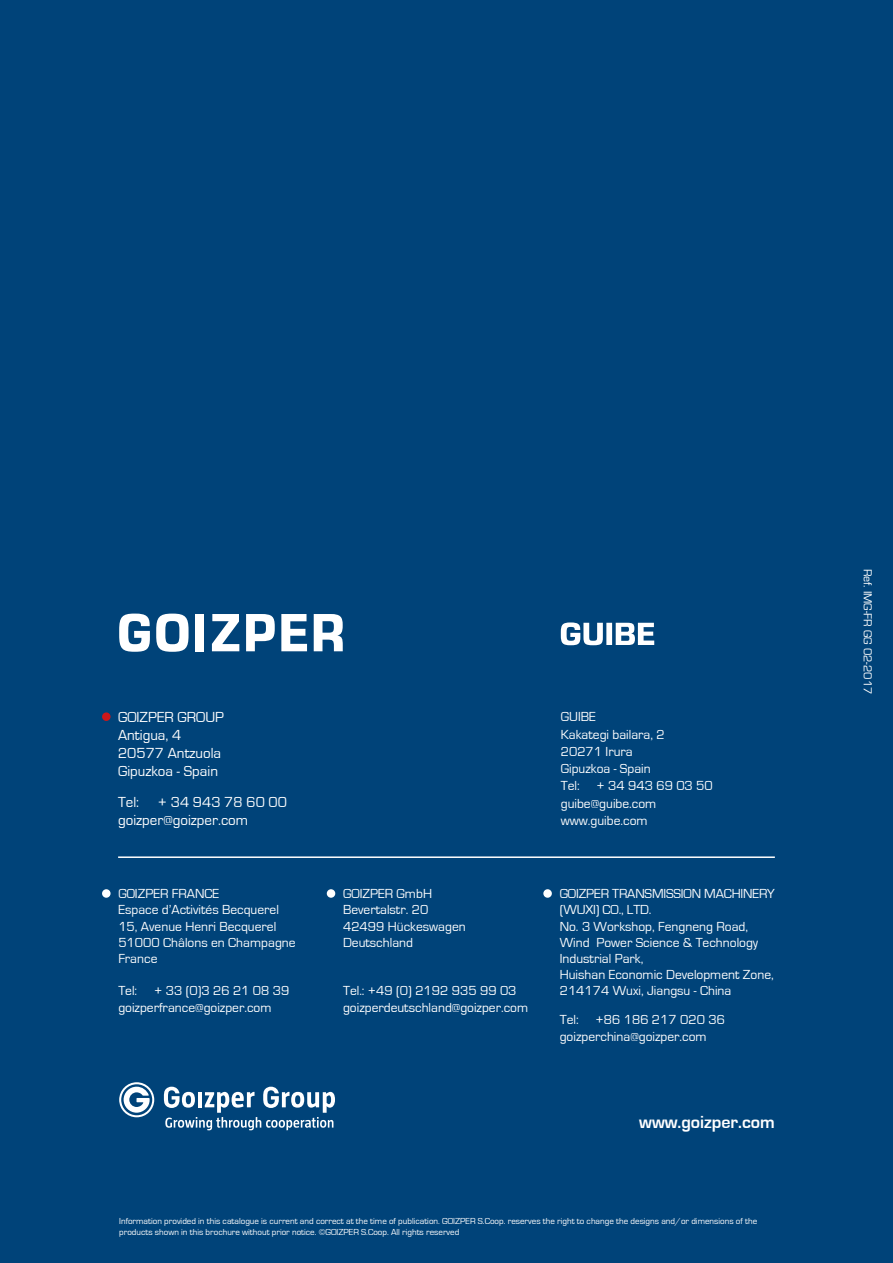
<style>
.page{position:relative;width:893px;height:1263px;background:#004379}
.page>*{position:absolute;margin:0;border:0;box-sizing:border-box;transform-origin:0 0}
.t1{font:700 18px "Eurostile";color:#fff}
.t2{font:15px/18px "Eurostile";color:#fff}
.t3{font:13.5px/16.2px "Eurostile";color:#fff}
.t4{font:12px "Eurostile";color:#fff}
.t5{font:9px "Eurostile";color:#fff}
</style>
<div class="page">
<svg style="left:119px;top:1082px;width:35px;height:35px"></svg>
<svg style="left:164px;top:1087px;width:171px;height:43px"></svg>
<hr style="left:118px;top:856px;width:657px;height:2px;background:#fff">
<div style="left:102px;top:712px;width:9px;height:9px;background:#cd171a;border-radius:50%"></div>
<div style="left:102px;top:889px;width:9px;height:9px;background:#fff;border-radius:50%"></div>
<div style="left:327px;top:889px;width:8px;height:9px;background:#fff;border-radius:50%"></div>
<div style="left:543px;top:889px;width:9px;height:9px;background:#fff;border-radius:50%"></div>
<svg style="left:119px;top:614px;width:31px;height:38px"></svg>
<svg style="left:156px;top:614px;width:33px;height:38px"></svg>
<div style="left:195px;top:614px;width:9px;height:37px;background:#fff"></div>
<svg style="left:212px;top:614px;width:27px;height:37px"></svg>
<svg style="left:246px;top:614px;width:29px;height:37px"></svg>
<svg style="left:281px;top:614px;width:26px;height:37px"></svg>
<svg style="left:314px;top:614px;width:29px;height:37px"></svg>
<svg style="left:561px;top:622px;width:93px;height:23px"></svg>
<p class="t2" style="left:118px;top:709px;width:105px;text-indent:59px">GROUP<br>Antigua, 4<br>20577 Antzuola<br>Gipuzkoa - Spain</p>
<p class="t2" style="left:118px;top:793px;width:22px">Tel:</p>
<p class="t2" style="left:118px;top:709px;width:18px">GOIZPER</p>
<p class="t2" style="left:118px;top:793px;width:170px;text-indent:40px">+ 34 943 78 60 00 goizper@goizper.com</p>
<p class="t3" style="left:118px;top:886px;width:179px;text-indent:54px">FRANCE<br>Espace d’Activités Becquerel<br>15, Avenue Henri Becquerel<br>51000 Châlons en Champagne<br>France</p>
<p class="t3" style="left:118px;top:983px;width:20px">Tel:</p>
<p class="t3" style="left:118px;top:886px;width:17px">GOIZPER</p>
<p class="t3" style="left:118px;top:983px;width:173px;text-indent:36px">+ 33 (0)3 26 21 08 39 goizperfrance@goizper.com</p>
<p class="t3" style="left:343px;top:886px;width:124px;text-indent:54px">GmbH<br>Bevertalstr. 20<br>42499 Hückeswagen<br>Deutschland</p>
<p class="t3" style="left:343px;top:983px;width:187px">Tel.: +49 (0) 2192 935 99 03 goizperdeutschland@goizper.com</p>
<p class="t3" style="left:343px;top:886px;width:17px">GOIZPER</p>
<p class="t3" style="left:561px;top:709px;width:106px;line-height:17.2px">GUI BE<br>Kakategi bailara, 2<br>20271 Irura<br>Gipuzkoa - Spain<br>Tel:</p>
<p class="t3" style="left:561px;top:778px;width:153px;line-height:17.2px;text-indent:36px">+ 34 943 69 03 50 guibe@guibe.com www.guibe.com</p>
<p class="t3" style="left:560px;top:886px;width:217px">Goizper Transmission Machinery (Wuxi) Co., Ltd.<br>No. 3 Workshop, Fengneng Road,<br>Wind Power Science &amp; Technology<br>Industrial Park,<br>Huishan Economic Development Zone,<br>214174 Wuxi, Jiangsu - China</p>
<p class="t3" style="left:560px;top:1012px;width:20px">Tel:</p>
<p class="t3" style="left:560px;top:1012px;width:167px;text-indent:36px">+86 186 217 020 36 goizperchina@goizper.com</p>
<h1 class="t1" style="left:639px;top:1112px;width:137px">www.goizper.com</h1>
<p class="t5" style="left:119px;top:1216px;width:335px">Information provided in this catalogue is current and correct at the time of publication. GOIZPER</p>
<p class="t5" style="left:478px;top:1216px;width:281px">S.Coop. reserves the right to change the designs and/or dimensions of the</p>
<p class="t5" style="left:119px;top:1227px;width:218px">products shown in this brochure without prior notice. ©GOIZPER</p>
<p class="t5" style="left:361px;top:1227px;width:100px">S.Coop. All rights reserved</p>
<p class="t4" style="left:874px;top:569px;width:127px;rotate:90deg">Ref. IMG-FR GG 02-2017</p>
</div>
